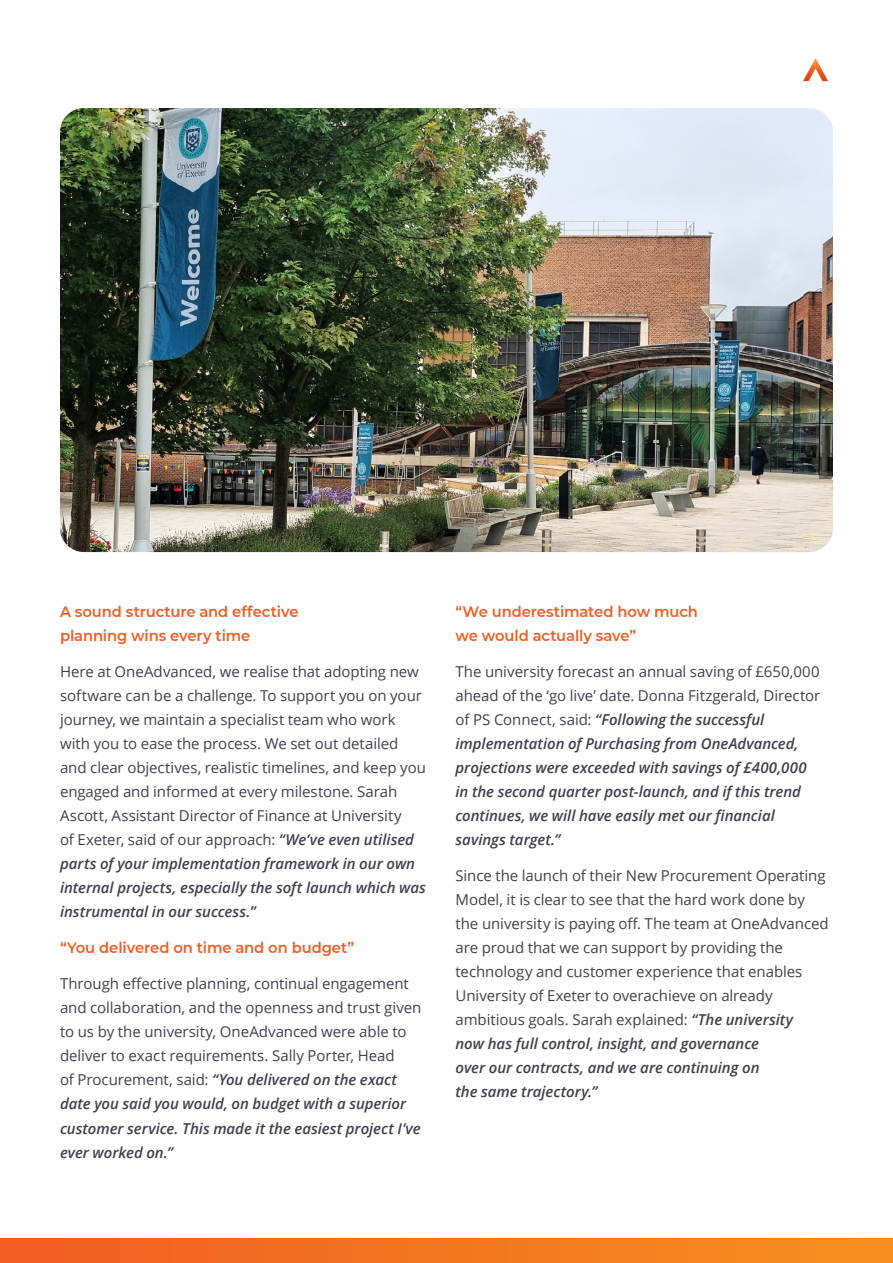
<style>
.page{position:relative;width:893px;height:1263px;background:#fff}
.page>*{position:absolute;margin:0;border:0;box-sizing:border-box;transform-origin:0 0}
.t1{font:15px/24px "Open Sans";letter-spacing:-.005em;color:#40404c}
.t2{font:italic 600 15px/24px "Open Sans";letter-spacing:-.005em;color:#40404c}
.t3{font:600 15px/24px "Montserrat";letter-spacing:-.005em;color:#f15d22}
.s1{font-weight:600;font-style:italic}
.s2{font-weight:400;font-style:normal}
</style>
<div class="page">
<img style="left:60px;top:108px;width:773px;height:444px">
<img style="left:803px;top:58px;width:25px;height:24px">
<div style="left:0;top:1239px;width:893px;height:24px;background:linear-gradient(to right,#f15c23,#f6901e)"></div>
<p class="t3" style="left:60px;top:599px;width:240px">A sound structure and effective planning wins every time</p>
<p class="t1" style="left:60px;top:660px;width:368px">Here at OneAdvanced, we realise that adopting new software can be a challenge. To support you on your journey, we maintain a specialist team who work with you to ease the process. We set out detailed and clear objectives, realistic timelines, and keep you engaged and informed at every milestone. Sarah Ascott, Assistant Director of Finance at University<br>of Exeter, said of our approach: <span class="s1">“We’ve even utilised parts of your implementation framework in our own internal projects, especially the soft launch which was instrumental in our success.”</span></p>
<p class="t3" style="left:60px;top:935px;width:296px">“You delivered on time and on budget”</p>
<p class="t1" style="left:60px;top:972px;width:363px">Through effective planning, continual engagement and collaboration, and the openness and trust given to us by the university, OneAdvanced were able to deliver to exact requirements. Sally Porter, Head<br>of Procurement, said: <span class="s1">“You delivered on the exact date you said you would, on budget with a superior customer service. This made it the easiest project I’ve ever worked on.”</span></p>
<p class="t3" style="left:455px;top:599px;width:244px">“We underestimated how much we would actually save”</p>
<p class="t2" style="left:455px;top:660px;width:366px"><span class="s2">The university forecast an annual saving of £650,000 ahead of the ‘go live’ date. Donna Fitzgerald, Director of PS Connect, said:</span> “Following the successful implementation of Purchasing from OneAdvanced, projections were exceeded with savings of £400,000 in the second quarter post-launch, and if this trend continues, we will have easily met our financial savings target.”</p>
<p class="t1" style="left:455px;top:864px;width:375px">Since the launch of their New Procurement Operating Model, it is clear to see that the hard work done by the university is paying off. The team at OneAdvanced are proud that we can support by providing the technology and customer experience that enables University of Exeter to overachieve on already ambitious goals. Sarah explained: <span class="s1">“The university<br>now has full control, insight, and governance<br>over our contracts, and we are continuing on<br>the same trajectory.”</span></p>
</div>
